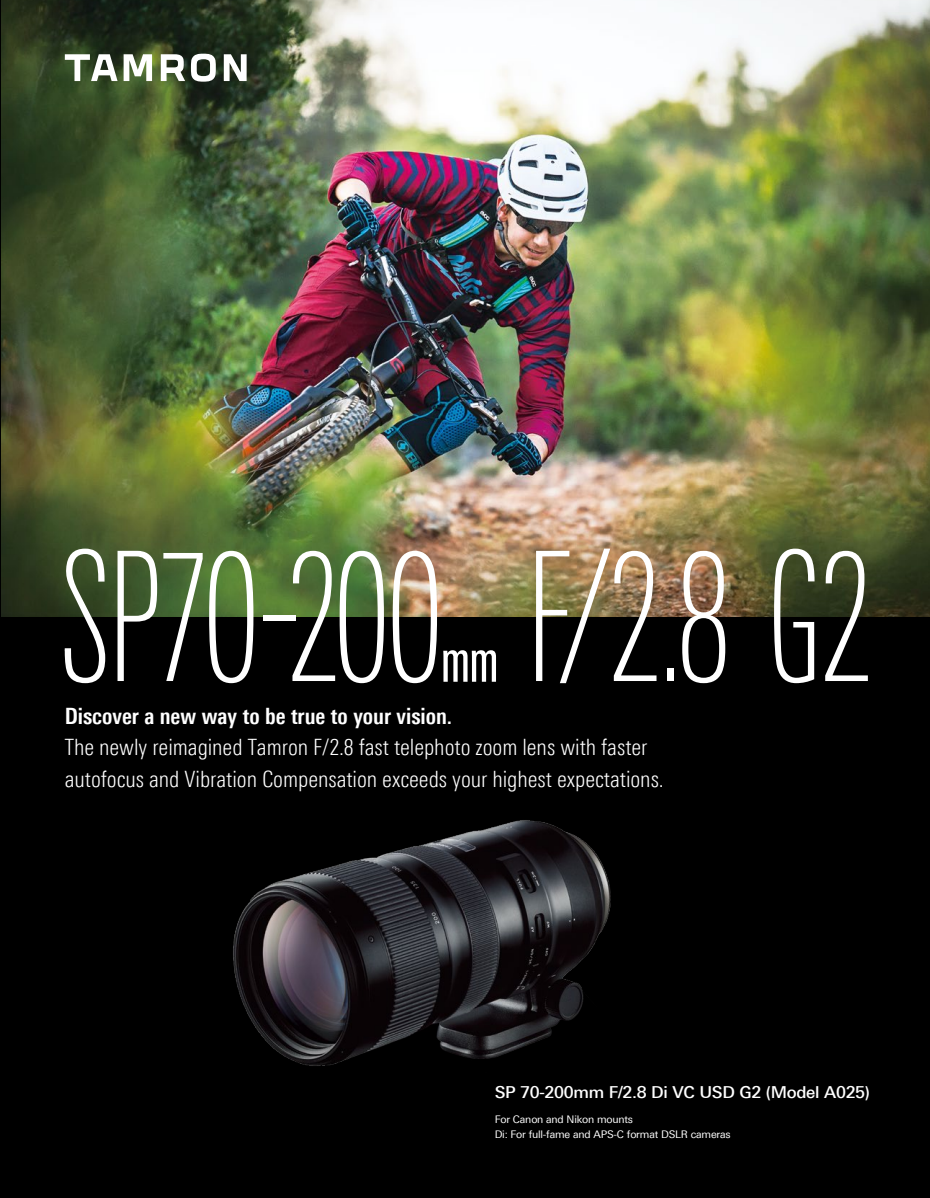
<style>
.page{position:relative;width:930px;height:1198px;background:#fff}
.page>*{position:absolute;margin:0;border:0;box-sizing:border-box;transform-origin:0 0}
.t1{font:100 180px "Linotype Univers 210 Cm";letter-spacing:-.015em;color:#fff}
.t2{font:300 22.5px/31.5px "Linotype Univers 320 Cn";letter-spacing:-.005em;color:#fff}
.t3{font:700 22.5px "Linotype Univers 620 Cn";color:#fff}
.t4{font:500 16.5px "Linotype Univers 530";letter-spacing:-.02em;color:#fff}
.t5{font:10.5px/15px "Linotype Univers 430";letter-spacing:-.02em;color:#fff}
</style>
<div class="page">
<div style="left:0;top:0;width:930px;height:1197px;background:#000"></div>
<img style="left:233px;top:820px;width:378px;height:246px">
<img style="left:1px;top:0;width:929px;height:617px">
<svg style="left:443px;top:650px;width:53px;height:31px"></svg>
<svg style="left:65px;top:54px;width:53px;height:27px"></svg>
<svg style="left:191px;top:54px;width:25px;height:28px"></svg>
<svg style="left:161px;top:54px;width:24px;height:27px"></svg>
<svg style="left:124px;top:54px;width:28px;height:27px"></svg>
<svg style="left:224px;top:54px;width:23px;height:27px"></svg>
<svg style="left:918px;top:0;width:12px;height:4px"></svg>
<svg style="left:918px;top:1197px;width:12px;height:1px"></svg>
<h1 class="t1" style="left:60px;top:516px;width:816px">SP70-200 F/2.8 G2</h1>
<p class="t3" style="left:65px;top:702px;width:389px">Discover a new way to be true to your vision.</p>
<p class="t2" style="left:65px;top:731px;width:600px">The newly reimagined Tamron F/2.8 fast telephoto zoom lens with faster autofocus and Vibration Compensation exceeds your highest expectations.</p>
<p class="t4" style="left:495px;top:1082px;width:377px">SP 70-200mm F/2.8 Di VC USD G2 (Model A025)</p>
<p class="t5" style="left:495px;top:1111px;width:238px">For Canon and Nikon mounts<br>Di: For full-fame and APS-C format DSLR cameras</p>
</div>
